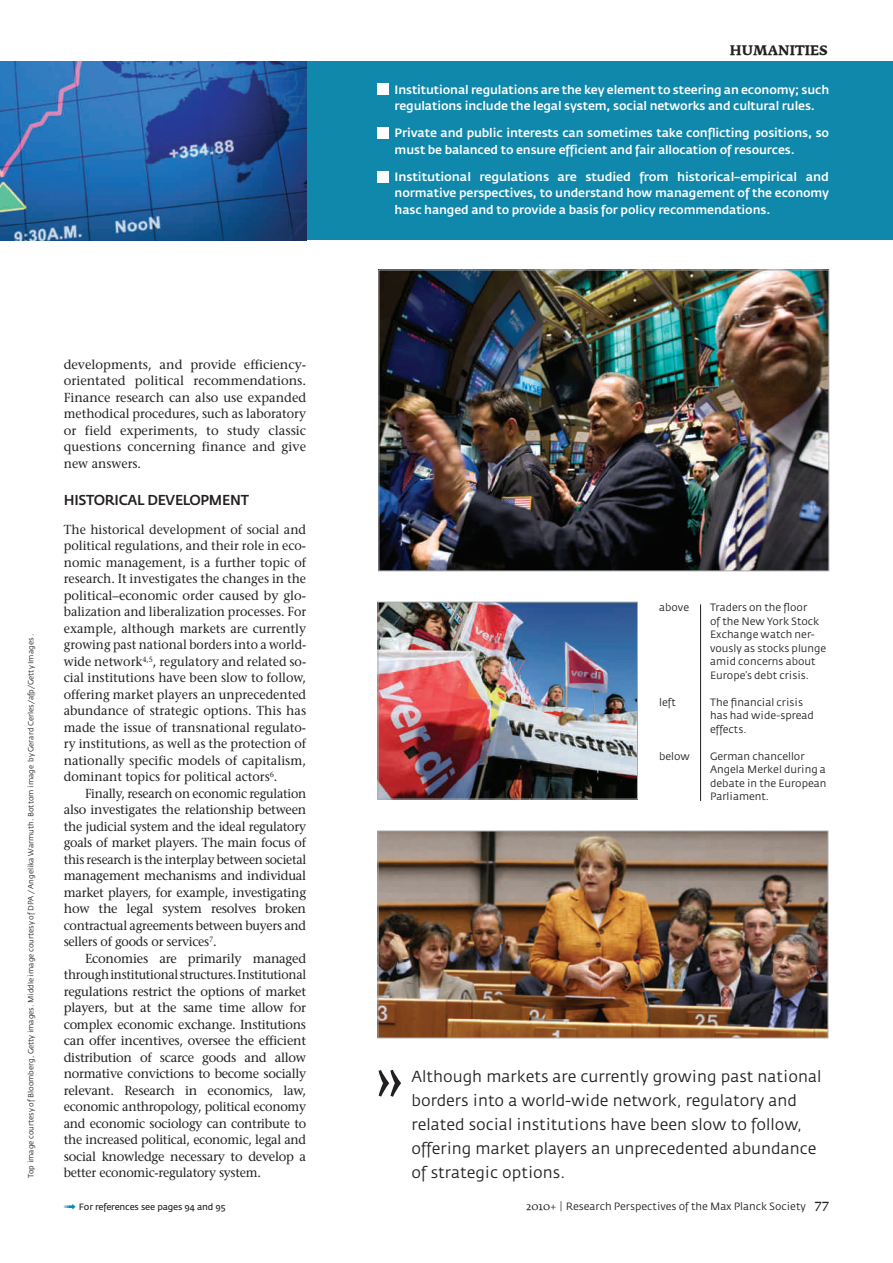
<style>
.page{position:relative;width:893px;height:1263px;background:#fff}
.page>*{position:absolute;margin:0;border:0;box-sizing:border-box;transform-origin:0 0}
.t1{font:60px "Fedra Serif B Medium";color:#231f20;scale:.96 1}
.t2{font:15.75px/24px "Fedra Sans";color:#231f20}
.t3{font:500 14.25px "Fedra Sans";letter-spacing:-.02em;color:#231f20;scale:.96 1}
.t4{font:13.5px "Fedra Serif A Bold";color:#231f20}
.t5{font:13.05px/16.5px "Stone Serif";letter-spacing:-.005em;color:#231f20;text-align:justify}
.t6{font:13.05px/16.5px "Stone Serif";letter-spacing:-.005em;color:#231f20;text-align:justify;scale:.96 1}
.t7{font:13.05px/16.5px "Stone Serif";letter-spacing:-.005em;color:#231f20;text-align:justify;scale:.95 1}
.t8{font:500 12px/16.5px "Fedra Sans";letter-spacing:-.01em;color:#fff}
.t9{font:10.5px/13.5px "Fedra Sans";color:#231f20}
.t10{font:9px "Fedra Sans";letter-spacing:-.02em;color:#231f20}
.t11{font:7.5px "Fedra Sans";color:#231f20}
.s1{color:#0f88ac}
.s2{font-family:"Fedra Serif B Book SC"}
.s3{font-family:"Fedra Serif B Book SC";font-size:15px}
</style>
<div class="page">
<div style="left:64px;top:62px;width:829px;height:178px;background:#0f88ac"></div>
<img style="left:0;top:62px;width:306px;height:178px">
<div style="left:378px;top:84px;width:11px;height:11px;background:#fff"></div>
<div style="left:378px;top:127px;width:11px;height:12px;background:#fff"></div>
<div style="left:378px;top:171px;width:11px;height:11px;background:#fff"></div>
<hr style="left:700px;top:604px;width:1px;height:197px;background:#231f20">
<img style="left:380px;top:833px;width:446px;height:203px">
<div style="left:378px;top:831px;width:450px;height:207px;border:1px solid #a8a9ad"></div>
<img style="left:380px;top:272px;width:447px;height:297px">
<div style="left:378px;top:270px;width:451px;height:301px;border:1px solid #a8a9ad"></div>
<img style="left:380px;top:604px;width:256px;height:193px">
<div style="left:378px;top:602px;width:260px;height:197px;border:1px solid #a8a9ad"></div>
<p class="t11" style="left:27px;top:1178px;width:546px;rotate:-90deg">Top image courtesy of Bloomberg, Getty images. Middle image courtesy of DPA / Angelika Warmuth. Bottom image by Gerard Cerles/afp/Getty Images .</p>
<p class="t5" style="left:64px;top:356px;width:244px">developments, and provide efficiency&shy;orientated political recommendations.<br>Finance research can also use expanded methodical procedures, such as laboratory or field experiments, to study classic questions concerning finance and give new answers.</p>
<p class="t3" style="left:64px;top:492px;width:194px">historical developmeNt</p>
<p class="t6" style="left:64px;top:521px;width:254px">The historical development of social and political regulations, and their role in eco&shy;nomic management, is a further topic of research. It investigates the changes in the political–economic order caused by glo&shy;balization and liberalization processes. For example, although markets are currently growing past national borders into a world&shy;wide network<sup>4,5</sup>, regulatory and related so&shy;cial institutions have been slow to follow, offering market players an unprecedented abundance of strategic options. This has made the issue of transnational regulato&shy;ry institutions, as well as the protection of nationally specific models of capitalism, dominant topics for political actors<sup>6</sup>.</p>
<p class="t7" style="left:64px;top:785px;width:257px;text-indent:21px">Finally, research on economic regulation also investigates the relationship between the judicial system and the ideal regulatory goals of market players. The main focus of this research is the interplay between societal management mechanisms and individual market players, for example, investigating how the legal system resolves broken contractual agreements between buyers and sellers of goods or services<sup>7</sup>.</p>
<p class="t5" style="left:64px;top:950px;width:244px;text-indent:21px">Economies are primarily managed through institutional structures. Institutional regulations restrict the options of market players, but at the same time allow for complex economic exchange. Institutions can offer incentives, oversee the efficient distribution of scarce goods and allow normative convictions to become socially relevant. Research in economics, law, economic anthropology, political economy and economic sociology can contribute to the increased political, economic, legal and social knowledge necessary to develop a better economic-regulatory system.</p>
<p class="t10" style="left:64px;top:1202px;width:163px"><span class="s1">➟</span> For references see pages 94 and 95</p>
<p class="t4" style="left:730px;top:43px;width:99px">HUMANITIES</p>
<p class="t8" style="left:395px;top:81px;width:436px">institutional regulations are the key element to steering an economy; such regulations include the legal system, social networks and cultural rules.</p>
<p class="t8" style="left:395px;top:125px;width:436px">private and public interests can sometimes take conflicting positions, so must be balanced to ensure efficient and fair allocation of resources.</p>
<p class="t8" style="left:395px;top:169px;width:436px;text-align:justify">institutional regulations are studied from historical–empirical and normative perspectives, to understand how management of the economy hasc hanged and to provide a basis for policy recommendations.</p>
<p class="t9" style="left:659px;top:601px;width:31px">above</p>
<p class="t9" style="left:659px;top:695px;width:18px">left</p>
<p class="t9" style="left:659px;top:749px;width:32px">below</p>
<p class="t9" style="left:710px;top:601px;width:118px">Traders on the floor<br>of the New York Stock<br>Exchange watch ner&shy;vously as stocks plunge amid concerns about<br>Europe’s debt crisis.</p>
<p class="t9" style="left:710px;top:695px;width:105px">The financial crisis has had wide-spread effects.</p>
<p class="t9" style="left:710px;top:749px;width:118px">German chancellor<br>Angela Merkel during a debate in the European<br>Parliament.</p>
<h1 class="t1" style="left:375px;top:1044px;width:32px">»</h1>
<p class="t2" style="left:412px;top:1064px;width:411px">Although markets are currently growing past national borders into a world-wide network, regulatory and related social institutions have been slow to follow, offering market players an unprecedented abundance of strategic options.</p>
<p class="t9" style="left:526px;top:1200px;width:304px"><span class="s2">2010+ |</span> Research Perspectives of the Max Planck Society <span class="s3">77</span></p>
</div>
